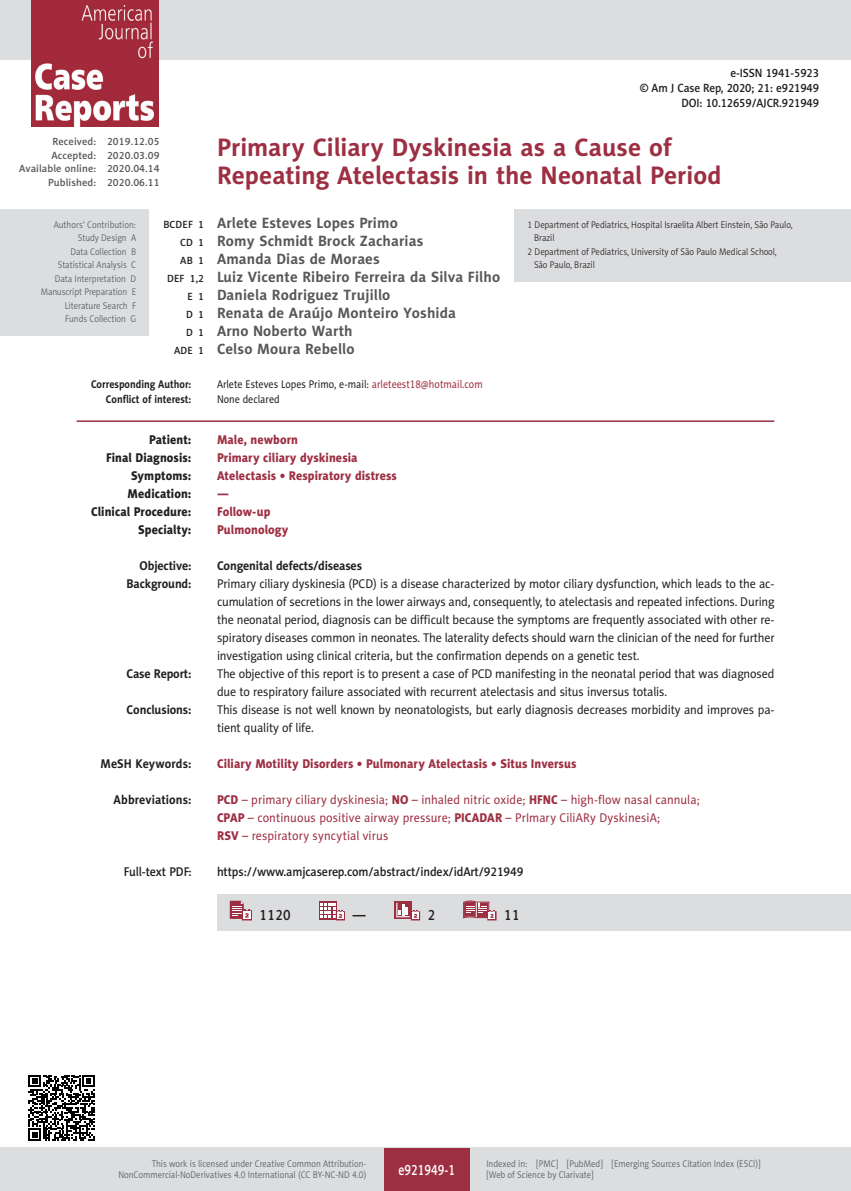
<style>
.page{position:relative;width:851px;height:1191px;background:#fff}
.page>*{position:absolute;margin:0;border:0;box-sizing:border-box;transform-origin:0 0}
.AJCR_Tytul{font:700 25.5px/28.5px "Naomi Sans EFN";color:#9d2f42}
.AJCR_Autorzy{font:700 15px "Naomi Sans EFN";letter-spacing:.01em;color:#57585a}
.AJCR_e-PAGINA{font:15px "Naomi Sans EFN Medium";color:#fff;scale:.8 1}
.AJCR_dane{font:15px "Naomi Sans EFN Medium";letter-spacing:.03em;color:#231f20;scale:.9 1}
.AJCR_Summary_body{font:12.75px/18px "Naomi Sans EFN";letter-spacing:-.01em;color:#231f20;scale:.95 1}
.AJCR_keywords{font:12.75px/18px "Naomi Sans EFN";letter-spacing:.005em;color:#9d2f42;scale:.95 1}
.AJCR_keywords-2{font:12.75px "Naomi Sans EFN Heavy";letter-spacing:.005em;color:#9d2f42;scale:.95 1}
.AJCR_keywords-3{font:12.75px "Naomi Sans EFN Heavy";letter-spacing:.005em;color:#231f20;scale:.95 1}
.AJCR_Summary_body-2{font:700 12.75px "Naomi Sans EFN";letter-spacing:-.01em;color:#231f20;scale:.95 1}
.AJCR_full_text_pdf{font:12.75px "Naomi Sans EFN Medium";letter-spacing:-.01em;color:#231f20;scale:.95 1}
.AJCR_keywords-4{font:700 12.75px "Naomi Sans EFN";letter-spacing:.005em;color:#231f20;scale:.95 1}
.AJCR_full_text_pdf-2{font:12px "Naomi Sans EFN Medium";letter-spacing:-.01em;color:#231f20;scale:.95 1}
.AJCR_Adres{font:11.25px "Naomi Sans EFN";color:#231f20;scale:.9 1}
.AJCR_Adres-2{font:700 11.25px "Naomi Sans EFN";color:#231f20;scale:.9 1}
.t1{font:10.5px "Naomi Sans EFN Medium";letter-spacing:.01em;color:#57585a}
.t2{font:9.75px/11.2px "Naomi Sans EFN Light";color:#57585a;scale:.9 1}
.AJCR_Afiliacja{font:9.75px/13.5px "Naomi Sans EFN Light";color:#231f20;scale:.9 1}
.s1{font-family:"Naomi Sans EFN Medium";font-weight:400;font-size:10.5px;color:#231f20}
.s2{color:#9d2f42}
.s3{font-family:"Naomi Sans EFN Heavy"}
</style>
<div class="page">
<div style="left:217px;top:894px;width:633px;height:36px;background:#dcdddf"></div>
<svg style="left:230px;top:900px;width:22px;height:20px"></svg>
<div style="left:319px;top:901px;width:17px;height:18px;background:#9d2f42"></div>
<svg style="left:320px;top:902px;width:25px;height:18px"></svg>
<div style="left:394px;top:901px;width:18px;height:18px;background:#9d2f42"></div>
<svg style="left:396px;top:903px;width:24px;height:17px"></svg>
<svg style="left:463px;top:900px;width:33px;height:20px"></svg>
<hr style="left:77px;top:420px;width:697px;height:2px;background:#9d2f42">
<div style="left:0;top:210px;width:149px;height:126px;background:#dcdddf"></div>
<div style="left:514px;top:210px;width:336px;height:72px;background:#dcdddf"></div>
<svg style="left:28px;top:1075px;width:67px;height:66px"></svg>
<div style="left:0;top:0;width:850px;height:60px;background:#dcdddf"></div>
<img style="left:32px;top:0;width:127px;height:127px">
<div style="left:0;top:1148px;width:850px;height:43px;background:#dcdddf"></div>
<div style="left:384px;top:1147px;width:85px;height:43px;background:#9d2f42"></div>
<p class="AJCR_full_text_pdf-2" style="left:730px;top:66px;width:95px">e-ISSN 1941-5923</p>
<p class="AJCR_full_text_pdf-2" style="left:639px;top:81px;width:190px">© Am J Case Rep, 2020; 21: e921949</p>
<p class="AJCR_full_text_pdf-2" style="left:681px;top:96px;width:146px">DOI: 10.12659/AJCR.921949</p>
<p class="AJCR_Tytul" style="left:217px;top:133px;width:506px">Primary Ciliary Dyskinesia as a Cause of<br>Repeating Atelectasis in the Neonatal Period</p>
<p class="AJCR_Autorzy" style="left:163px;top:214px;width:236px"><span class="s1">BCDEF 1</span> Arlete Esteves Lopes Primo</p>
<p class="AJCR_Autorzy" style="left:180px;top:232px;width:245px"><span class="s1">CD 1</span> Romy Schmidt Brock Zacharias</p>
<p class="AJCR_Autorzy" style="left:180px;top:250px;width:201px"><span class="s1">AB 1</span> Amanda Dias de Moraes</p>
<p class="AJCR_Autorzy" style="left:167px;top:268px;width:334px"><span class="s1">DEF 1,2</span> Luiz Vicente Ribeiro Ferreira da Silva Filho</p>
<p class="AJCR_Autorzy" style="left:187px;top:286px;width:204px"><span class="s1">E 1</span> Daniela Rodriguez Trujillo</p>
<p class="AJCR_Autorzy" style="left:186px;top:304px;width:271px"><span class="s1">D 1</span> Renata de Araújo Monteiro Yoshida</p>
<p class="AJCR_Autorzy" style="left:186px;top:322px;width:168px"><span class="s1">D 1</span> Arno Noberto Warth</p>
<p class="AJCR_Autorzy" style="left:174px;top:340px;width:182px"><span class="s1">ADE 1</span> Celso Moura Rebello</p>
<p class="AJCR_Adres-2" style="left:91px;top:377px;width:113px">Corresponding Author:</p>
<p class="AJCR_Adres" style="left:217px;top:377px;width:297px">Arlete Esteves Lopes Primo, e-mail: <span class="s2">arleteest18@hotmail.com</span></p>
<p class="AJCR_Adres-2" style="left:106px;top:393px;width:97px">Conflict of interest:</p>
<p class="AJCR_Adres" style="left:217px;top:393px;width:71px">None declared</p>
<p class="AJCR_keywords-3" style="left:149px;top:432px;width:46px">Patient:</p>
<p class="AJCR_keywords-2" style="left:217px;top:432px;width:87px">Male, newborn</p>
<p class="AJCR_keywords-3" style="left:106px;top:450px;width:91px">Final Diagnosis:</p>
<p class="AJCR_keywords-2" style="left:217px;top:450px;width:149px">Primary ciliary dyskinesia</p>
<p class="AJCR_keywords-3" style="left:131px;top:468px;width:65px">Symptoms:</p>
<p class="AJCR_keywords-2" style="left:217px;top:468px;width:191px">Atelectasis • Respiratory distress</p>
<p class="AJCR_keywords-3" style="left:128px;top:486px;width:69px">Medication:</p>
<p class="AJCR_keywords-2" style="left:217px;top:486px;width:14px">—</p>
<p class="AJCR_keywords-3" style="left:91px;top:504px;width:107px">Clinical Procedure:</p>
<p class="AJCR_keywords-2" style="left:217px;top:504px;width:58px">Follow-up</p>
<p class="AJCR_keywords-3" style="left:138px;top:522px;width:58px">Specialty:</p>
<p class="AJCR_keywords-2" style="left:217px;top:522px;width:77px">Pulmonology</p>
<p class="AJCR_Summary_body-2" style="left:139px;top:558px;width:56px">Objective:</p>
<p class="AJCR_Summary_body-2" style="left:217px;top:558px;width:154px">Congenital defects/diseases</p>
<p class="AJCR_Summary_body-2" style="left:126px;top:576px;width:70px">Background:</p>
<p class="AJCR_Summary_body" style="left:217px;top:575px;width:588px;text-align:justify">Primary ciliary dyskinesia (PCD) is a disease characterized by motor ciliary dysfunction, which leads to the ac&shy;cumulation of secretions in the lower airways and, consequently, to atelectasis and repeated infections. During the neonatal period, diagnosis can be difficult because the symptoms are frequently associated with other re&shy;spiratory diseases common in neonates. The laterality defects should warn the clinician of the need for further investigation using clinical criteria, but the confirmation depends on a genetic test.</p>
<p class="AJCR_Summary_body-2" style="left:126px;top:666px;width:70px">Case Report:</p>
<p class="AJCR_Summary_body" style="left:217px;top:665px;width:588px">The objective of this report is to present a case of PCD manifesting in the neonatal period that was diagnosed due to respiratory failure associated with recurrent atelectasis and situs inversus totalis.</p>
<p class="AJCR_Summary_body-2" style="left:127px;top:702px;width:70px">Conclusions:</p>
<p class="AJCR_Summary_body" style="left:217px;top:701px;width:588px">This disease is not well known by neonatologists, but early diagnosis decreases morbidity and improves pa&shy;tient quality of life.</p>
<p class="AJCR_keywords-4" style="left:100px;top:756px;width:97px">MeSH Keywords:</p>
<p class="AJCR_keywords-2" style="left:217px;top:756px;width:380px">Ciliary Motility Disorders • Pulmonary Atelectasis • Situs Inversus</p>
<p class="AJCR_keywords-4" style="left:114px;top:792px;width:83px">Abbreviations:</p>
<p class="AJCR_keywords" style="left:217px;top:791px;width:509px"><span class="s3">PCD</span> – primary ciliary dyskinesia; <span class="s3">NO</span> – inhaled nitric oxide; <span class="s3">HFNC</span> – high-flow nasal cannula;<br><span class="s3">CPAP</span> – continuous positive airway pressure; <span class="s3">PICADAR</span> – PrImary CiliARy DyskinesiA;<br><span class="s3">RSV</span> – respiratory syncytial virus</p>
<p class="AJCR_full_text_pdf" style="left:124px;top:864px;width:73px">Full-text PDF:</p>
<p class="AJCR_full_text_pdf" style="left:217px;top:864px;width:324px">https://www.amjcaserep.com/abstract/index/idArt/921949</p>
<p class="t1" style="left:52px;top:136px;width:109px">Received: 2019.12.05</p>
<p class="t1" style="left:51px;top:149px;width:110px">Accepted: 2020.03.09</p>
<p class="t1" style="left:19px;top:163px;width:142px">Available online: 2020.04.14</p>
<p class="t1" style="left:48px;top:176px;width:113px">Published: 2020.06.11</p>
<p class="t2" style="left:54px;top:219px;width:93px">Authors’ Contribution:</p>
<p class="t2" style="left:78px;top:232px;width:66px">Study Design A</p>
<p class="t2" style="left:70px;top:246px;width:74px">Data Collection B</p>
<p class="t2" style="left:58px;top:259px;width:89px">Statistical Analysis C</p>
<p class="t2" style="left:55px;top:273px;width:92px">Data Interpretation D</p>
<p class="t2" style="left:41px;top:286px;width:107px">Manuscript Preparation E</p>
<p class="t2" style="left:65px;top:300px;width:81px">Literature Search F</p>
<p class="t2" style="left:65px;top:313px;width:80px">Funds Collection G</p>
<p class="AJCR_Afiliacja" style="left:534px;top:218px;width:289px;text-indent:-6px">1 Department of Pediatrics, Hospital Israelita Albert Einstein, São Paulo,<br>Brazil</p>
<p class="AJCR_Afiliacja" style="left:534px;top:245px;width:271px;text-indent:-6px">2 Department of Pediatrics, University of São Paulo Medical School,<br>São Paulo, Brazil</p>
<p class="AJCR_dane" style="left:259px;top:906px;width:36px">1120</p>
<p class="AJCR_dane" style="left:352px;top:906px;width:16px">—</p>
<p class="AJCR_dane" style="left:427px;top:906px;width:10px">2</p>
<p class="AJCR_dane" style="left:504px;top:906px;width:19px">11</p>
<p class="t2" style="left:118px;top:1158px;width:277px;text-align:right">This work is licensed under Creative Common Attribution-<br>NonCommercial-NoDerivatives 4.0 International (CC BY-NC-ND 4.0)</p>
<p class="AJCR_e-PAGINA" style="left:398px;top:1160px;width:72px">e921949-1</p>
<p class="t2" style="left:486px;top:1158px;width:306px">Indexed in: [PMC] [PubMed] [Emerging Sources Citation Index (ESCI)] [Web of Science by Clarivate]</p>
</div>
